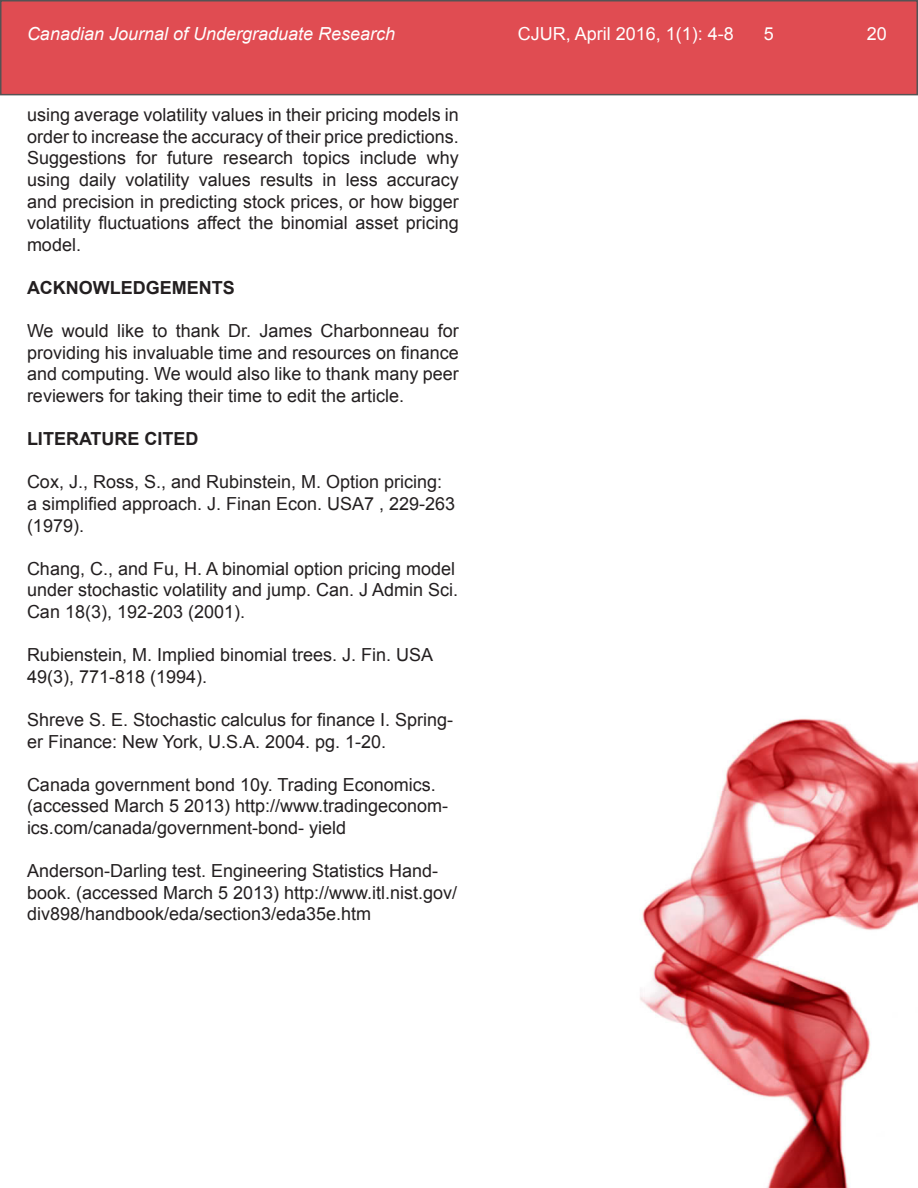
<style>
.page{position:relative;width:918px;height:1188px;background:#fff}
.page>*{position:absolute;margin:0;border:0;box-sizing:border-box;transform-origin:0 0}
.t1{font:18px/21.6px "Arial";color:#231f20}
.t2{font:italic 18px "Arial";color:#fff}
.t3{font:700 18px "Arial";color:#231f20}
.t4{font:18px "Arial";color:#fff}
</style>
<div class="page">
<div style="left:1px;top:1px;width:916px;height:94px;background:#e04c52"></div>
<div style="left:0;top:0;width:918px;height:95px;border:2px solid #231f20"></div>
<img style="left:640px;top:718px;width:278px;height:470px">
<p class="t2" style="left:27px;top:24px;width:370px">Canadian Journal of Undergraduate Research</p>
<p class="t4" style="left:518px;top:24px;width:218px">CJUR, April 2016, 1(1): 4-8</p>
<p class="t4" style="left:764px;top:24px;width:12px">5</p>
<p class="t4" style="left:867px;top:24px;width:22px">20</p>
<p class="t1" style="left:27px;top:104px;width:433px;text-align:justify">using average volatility values in their pricing models in order to increase the accuracy of their price predictions.<br>Suggestions for future research topics include why using daily volatility values results in less accuracy and precision in predicting stock prices, or how bigger volatility fluctuations affect the binomial asset pricing model.</p>
<p class="t3" style="left:27px;top:278px;width:209px">ACKNOWLEDGEMENTS</p>
<p class="t1" style="left:27px;top:320px;width:433px;text-align:justify">We would like to thank Dr. James Charbonneau for providing his invaluable time and resources on finance and computing. We would also like to thank many peer reviewers for taking their time to edit the article.</p>
<p class="t3" style="left:27px;top:429px;width:173px">LITERATURE CITED</p>
<p class="t1" style="left:27px;top:471px;width:430px">Cox, J., Ross, S., and Rubinstein, M. Option pricing: a simplified approach. J. Finan Econ. USA7 , 229-263 (1979).</p>
<p class="t1" style="left:27px;top:558px;width:433px">Chang, C., and Fu, H. A binomial option pricing model under stochastic volatility and jump. Can. J Admin Sci.<br>Can 18(3), 192-203 (2001).</p>
<p class="t1" style="left:27px;top:644px;width:408px">Rubienstein, M. Implied binomial trees. J. Fin. USA<br>49(3), 771-818 (1994).</p>
<p class="t1" style="left:27px;top:709px;width:428px">Shreve S. E. Stochastic calculus for finance I. Spring&shy;er Finance: New York, U.S.A. 2004. pg. 1-20.</p>
<p class="t1" style="left:27px;top:774px;width:423px">Canada government bond 10y. Trading Economics. (accessed March 5 2013) http://www.tradingeconom&shy;ics.com/canada/government-bond- yield</p>
<p class="t1" style="left:27px;top:860px;width:432px">Anderson-Darling test. Engineering Statistics Hand&shy;book. (accessed March 5 2013) http://www.itl.nist.gov/ div898/handbook/eda/section3/eda35e.htm</p>
</div>
